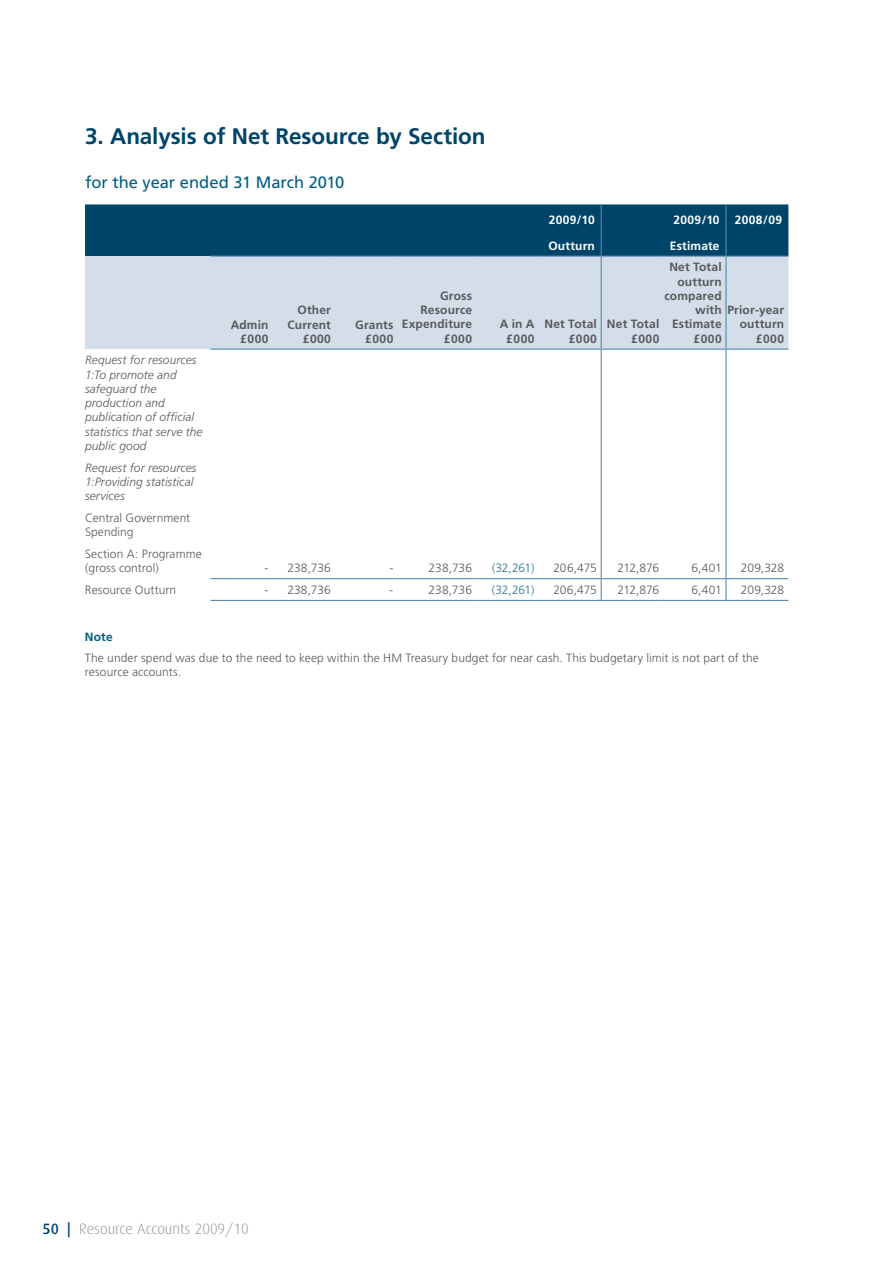
<style>
.page{position:relative;width:893px;height:1263px;background:#fff}
.page>*{position:absolute;margin:0;border:0;box-sizing:border-box;transform-origin:0 0}
.t1{font:700 22.5px "Frutiger";letter-spacing:-.005em;color:#00446a}
.t2{font:16.5px "Frutiger";letter-spacing:-.005em;color:#005d83}
.t3{font:300 15px "Dax";color:#939598}
.t4{font:300 12px/14.2px "Frutiger";letter-spacing:.005em;color:#58595b}
.t5{font:italic 300 12px/14.2px "Frutiger";letter-spacing:.005em;color:#58595b}
.t6{font:700 12px/14.2px "Frutiger";letter-spacing:.015em;color:#58595b;text-align:right}
.t7{font:700 12px "Frutiger";letter-spacing:.015em;color:#fff}
.t8{font:300 12px "Frutiger";letter-spacing:-.015em;color:#2b7297}
.t9{font:700 12px "Frutiger";color:#005d83}
.s1{font-weight:500;color:#00446a}
</style>
<div class="page">
<div style="left:85px;top:256px;width:703px;height:93px;background:#d3deea"></div>
<div style="left:85px;top:204px;width:703px;height:52px;background:#00446a"></div>
<hr style="left:725px;top:230px;width:2px;height:26px;background:#578bac">
<hr style="left:210px;top:256px;width:63px;height:1px;background:#578bac">
<hr style="left:273px;top:256px;width:62px;height:1px;background:#578bac">
<hr style="left:335px;top:256px;width:63px;height:1px;background:#578bac">
<hr style="left:398px;top:256px;width:78px;height:1px;background:#578bac">
<hr style="left:476px;top:256px;width:63px;height:1px;background:#578bac">
<hr style="left:539px;top:256px;width:62px;height:1px;background:#578bac">
<hr style="left:601px;top:257px;width:1px;height:92px;background:#578bac">
<hr style="left:601px;top:256px;width:63px;height:1px;background:#578bac">
<hr style="left:664px;top:256px;width:62px;height:1px;background:#578bac">
<hr style="left:725px;top:257px;width:2px;height:92px;background:#578bac">
<hr style="left:726px;top:256px;width:62px;height:1px;background:#578bac">
<hr style="left:210px;top:349px;width:63px;height:1px;background:#578bac">
<hr style="left:273px;top:349px;width:62px;height:1px;background:#578bac">
<hr style="left:335px;top:349px;width:63px;height:1px;background:#578bac">
<hr style="left:398px;top:349px;width:78px;height:1px;background:#578bac">
<hr style="left:476px;top:349px;width:63px;height:1px;background:#578bac">
<hr style="left:539px;top:349px;width:62px;height:1px;background:#578bac">
<hr style="left:601px;top:350px;width:1px;height:106px;background:#578bac">
<hr style="left:601px;top:349px;width:63px;height:1px;background:#578bac">
<hr style="left:664px;top:349px;width:62px;height:1px;background:#578bac">
<hr style="left:725px;top:350px;width:2px;height:106px;background:#578bac">
<hr style="left:726px;top:349px;width:62px;height:1px;background:#578bac">
<hr style="left:601px;top:456px;width:1px;height:51px;background:#578bac">
<hr style="left:725px;top:456px;width:2px;height:51px;background:#578bac">
<hr style="left:601px;top:507px;width:1px;height:36px;background:#578bac">
<hr style="left:725px;top:507px;width:2px;height:36px;background:#578bac">
<hr style="left:601px;top:543px;width:1px;height:35px;background:#578bac">
<hr style="left:725px;top:543px;width:2px;height:35px;background:#578bac">
<hr style="left:210px;top:578px;width:63px;height:1px;background:#578bac">
<hr style="left:273px;top:578px;width:62px;height:1px;background:#578bac">
<hr style="left:335px;top:578px;width:63px;height:1px;background:#578bac">
<hr style="left:398px;top:578px;width:78px;height:1px;background:#578bac">
<hr style="left:476px;top:578px;width:63px;height:1px;background:#578bac">
<hr style="left:210px;top:600px;width:63px;height:1px;background:#578bac">
<hr style="left:273px;top:600px;width:62px;height:1px;background:#578bac">
<hr style="left:335px;top:600px;width:63px;height:1px;background:#578bac">
<hr style="left:398px;top:600px;width:78px;height:1px;background:#578bac">
<hr style="left:476px;top:600px;width:63px;height:1px;background:#578bac">
<hr style="left:539px;top:578px;width:62px;height:1px;background:#578bac">
<hr style="left:539px;top:600px;width:62px;height:1px;background:#578bac">
<svg style="left:601px;top:579px;width:1px;height:21px"></svg>
<hr style="left:601px;top:578px;width:63px;height:1px;background:#578bac">
<hr style="left:601px;top:600px;width:63px;height:1px;background:#578bac">
<hr style="left:664px;top:578px;width:62px;height:1px;background:#578bac">
<hr style="left:664px;top:600px;width:62px;height:1px;background:#578bac">
<hr style="left:725px;top:579px;width:2px;height:21px;background:#578bac">
<hr style="left:726px;top:578px;width:62px;height:1px;background:#578bac">
<hr style="left:726px;top:600px;width:62px;height:1px;background:#578bac">
<h1 class="t1" style="left:85px;top:123px;width:402px">3. Analysis of Net Resource by Section</h1>
<h2 class="t2" style="left:85px;top:173px;width:261px">for the year ended 31 March 2010</h2>
<p class="t6" style="left:231px;top:317px;width:39px">Admin £000</p>
<p class="t6" style="left:287px;top:303px;width:45px">Other<br>Current £000</p>
<p class="t6" style="left:355px;top:317px;width:40px">Grants £000</p>
<p class="t6" style="left:402px;top:289px;width:72px">Gross<br>Resource<br>Expenditure £000</p>
<p class="t7" style="left:549px;top:213px;width:47px">2009/10</p>
<p class="t7" style="left:674px;top:213px;width:47px">2009/10</p>
<p class="t7" style="left:735px;top:213px;width:49px">2008/09</p>
<p class="t7" style="left:548px;top:239px;width:48px">Outturn</p>
<p class="t7" style="left:670px;top:239px;width:51px">Estimate</p>
<p class="t6" style="left:664px;top:260px;width:59px">Net Total outturn compared with<br>Estimate £000</p>
<p class="t6" style="left:727px;top:303px;width:58px">Prior-year outturn £000</p>
<p class="t6" style="left:500px;top:317px;width:36px;text-align:center">A in A £000</p>
<p class="t6" style="left:544px;top:317px;width:54px">Net Total £000</p>
<p class="t6" style="left:607px;top:317px;width:54px">Net Total £000</p>
<p class="t5" style="left:85px;top:353px;width:119px">Request for resources<br>1:To promote and safeguard the production and publication of official statistics that serve the public good</p>
<p class="t5" style="left:85px;top:460px;width:113px">Request for resources<br>1:Providing statistical services</p>
<p class="t4" style="left:85px;top:511px;width:107px">Central Government<br>Spending</p>
<p class="t4" style="left:85px;top:547px;width:118px">Section A: Programme (gross control)</p>
<p class="t4" style="left:264px;top:561px;width:68px">- 238,736</p>
<p class="t4" style="left:389px;top:561px;width:5px">-</p>
<p class="t4" style="left:429px;top:561px;width:45px">238,736</p>
<p class="t8" style="left:492px;top:561px;width:44px">(32,261)</p>
<p class="t4" style="left:553px;top:561px;width:45px">206,475</p>
<p class="t4" style="left:617px;top:561px;width:43px">212,876</p>
<p class="t4" style="left:691px;top:561px;width:32px">6,401</p>
<p class="t4" style="left:741px;top:561px;width:45px">209,328</p>
<p class="t4" style="left:85px;top:583px;width:93px">Resource Outturn</p>
<p class="t4" style="left:264px;top:583px;width:68px">- 238,736</p>
<p class="t4" style="left:389px;top:583px;width:5px">-</p>
<p class="t4" style="left:428px;top:583px;width:45px">238,736</p>
<p class="t8" style="left:492px;top:583px;width:44px">(32,261)</p>
<p class="t4" style="left:553px;top:583px;width:45px">206,475</p>
<p class="t4" style="left:617px;top:583px;width:43px">212,876</p>
<p class="t4" style="left:691px;top:583px;width:32px">6,401</p>
<p class="t4" style="left:741px;top:583px;width:45px">209,328</p>
<p class="t9" style="left:85px;top:629px;width:29px">Note</p>
<p class="t4" style="left:85px;top:650px;width:675px">The under spend was due to the need to keep within the HM Treasury budget for near cash. This budgetary limit is not part of the resource accounts.</p>
<p class="t3" style="left:43px;top:1221px;width:208px"><span class="s1">50 |</span> Resource Accounts 2009/10</p>
</div>
